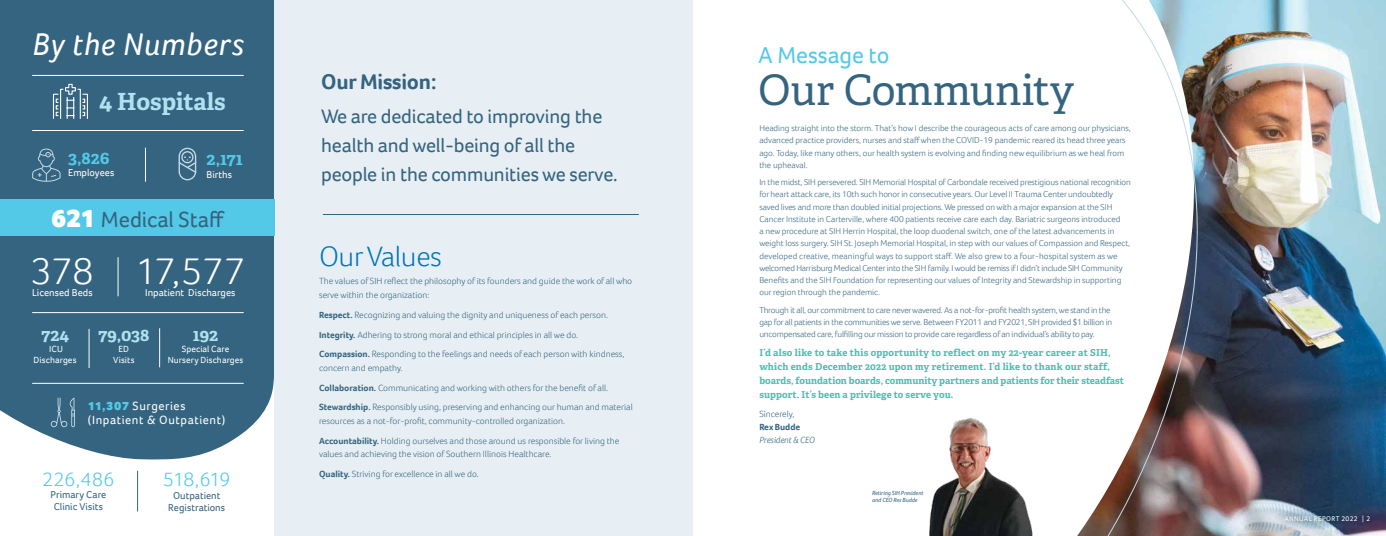
<style>
.page{position:relative;width:1386px;height:536px;background:#fff}
.page>*{position:absolute;margin:0;border:0;box-sizing:border-box;transform-origin:0 0}
.t1{font:42px "Adelle";letter-spacing:-.01em;color:#34647f}
.t2{font:300 38.85px "Foco";letter-spacing:-.005em;color:#fff}
.t3{font:italic 32.38px "Foco";letter-spacing:.015em;color:#fff}
.t4{font:300 28.88px "Foco";letter-spacing:-.01em;color:#0076bb}
.t5{font:23.62px "Foco";color:#54c8e7}
.t6{font:700 23.62px "Adelle";color:#afe1f1}
.t7{font:22.49px "Foco";color:#34647f}
.t8{font:700 21.88px "Foco";letter-spacing:-.01em;color:#34647f}
.t9{font:20.12px/28.9px "Foco";letter-spacing:-.01em;color:#34647f}
.t10{font:300 20.12px "Foco";letter-spacing:-.02em;color:#54c8e7}
.t11{font:700 17.32px "Adelle";letter-spacing:-.005em;color:#afe1f1}
.t12{font:700 17.32px "Adelle";letter-spacing:-.01em;color:#54c8e7}
.t13{font:12.25px/14.7px "Foco";letter-spacing:.05em;color:#fff}
.t14{font:10.24px "Foco";color:#fff}
.t15{font:10.24px/12.2px "Foco";color:#34647f;text-align:center}
.t16{font:700 9.62px/14px "Adelle";letter-spacing:.01em;color:#4ac0b0}
.t17{font:300 9.19px/19.9px "Foco";color:#34647f}
.t18{font:9.19px/11px "Foco";letter-spacing:.005em;color:#fff;text-align:center}
.t19{font:italic 300 9.19px "Foco";color:#34647f}
.t20{font:700 9.19px "Foco";color:#34647f}
.t21{font:300 8.75px/12.2px "Foco";letter-spacing:-.01em;color:#34647f}
.t22{font:7px "Foco";letter-spacing:.055em;color:#fff}
.t23{font:italic 6.12px/7.4px "Foco";letter-spacing:-.01em;color:#34647f}
.s1{font-weight:900;font-size:26.16px;color:#fff}
.s2{font-weight:900;color:#54c8e7}
.s3{font-weight:700}
</style>
<div class="page">
<img style="left:1242px;top:0;width:144px;height:536px">
<img style="left:1077px;top:0;width:165px;height:536px">
<div style="left:274px;top:0;width:419px;height:536px;background:#e8eff4"></div>
<svg style="left:1274px;top:507px;width:77px;height:22px"></svg>
<div style="left:1280px;top:511px;width:94px;height:15px;background:#000;opacity:.33"></div>
<img style="left:929px;top:418px;width:104px;height:118px">
<div style="left:0;top:0;width:274px;height:296px;background:#34647f"></div>
<hr style="left:32px;top:130px;width:212px;height:1px;background:#fff">
<hr style="left:32px;top:75px;width:212px;height:1px;background:#fff">
<svg style="left:52px;top:83px;width:37px;height:36px"></svg>
<div style="left:0;top:199px;width:274px;height:37px;background:#54c8e7"></div>
<svg style="left:32px;top:148px;width:29px;height:34px"></svg>
<svg style="left:178px;top:148px;width:18px;height:32px"></svg>
<hr style="left:145px;top:148px;width:1px;height:34px;background:#fff">
<svg style="left:0;top:296px;width:274px;height:164px;background:#4a758d"></svg>
<hr style="left:118px;top:257px;width:1px;height:39px;background:#fff">
<hr style="left:32px;top:312px;width:212px;height:1px;background:#fff">
<hr style="left:89px;top:329px;width:1px;height:39px;background:#fff">
<hr style="left:159px;top:328px;width:1px;height:39px;background:#fff">
<hr style="left:32px;top:383px;width:212px;height:1px;background:#fff">
<svg style="left:51px;top:397px;width:24px;height:30px"></svg>
<hr style="left:137px;top:470px;width:1px;height:41px;background:#34647f">
<hr style="left:323px;top:214px;width:316px;height:1px;background:#34647f">
<h3 class="t3" style="left:32px;top:22px;width:213px">By the Numbers</h3>
<h3 class="t6" style="left:99px;top:86px;width:128px">4 Hospitals</h3>
<h3 class="t12" style="left:68px;top:147px;width:43px">3,826</h3>
<p class="t14" style="left:68px;top:166px;width:48px">Employees</p>
<h3 class="t12" style="left:207px;top:148px;width:38px">2,171</h3>
<p class="t14" style="left:207px;top:167px;width:27px">Births</p>
<h3 class="t7" style="left:51px;top:204px;width:175px"><span class="s1">621</span> Medical Staff</h3>
<h2 class="t2" style="left:31px;top:244px;width:64px">378</h2>
<p class="t14" style="left:32px;top:285px;width:62px">Licensed Beds</p>
<h2 class="t2" style="left:136px;top:244px;width:111px">17,577</h2>
<p class="t14" style="left:145px;top:285px;width:92px">Inpatient Discharges</p>
<h3 class="t11" style="left:41px;top:323px;width:30px">724</h3>
<p class="t18" style="left:34px;top:343px;width:44px">ICU<br>Discharges</p>
<h3 class="t11" style="left:98px;top:323px;width:53px">79,038</h3>
<p class="t18" style="left:113px;top:343px;width:23px">ED<br>Visits</p>
<h3 class="t11" style="left:193px;top:323px;width:27px">192</h3>
<p class="t18" style="left:168px;top:343px;width:77px">Special Care<br>Nursery Discharges</p>
<h3 class="t13" style="left:88px;top:398px;width:139px"><span class="s2">11,307</span> Surgeries (Inpatient &amp; Outpatient)</h3>
<h3 class="t10" style="left:43px;top:465px;width:73px">226,486</h3>
<p class="t15" style="left:51px;top:488px;width:57px">Primary Care<br>Clinic Visits</p>
<h3 class="t10" style="left:163px;top:466px;width:69px">518,619</h3>
<p class="t15" style="left:168px;top:489px;width:58px">Outpatient<br>Registrations</p>
<h3 class="t8" style="left:321px;top:67px;width:117px">Our Mission:</h3>
<h3 class="t9" style="left:321px;top:101px;width:298px">We are dedicated to improving the health and well-being of all the people in the communities we serve.</h3>
<h3 class="t4" style="left:319px;top:237px;width:124px">Our Values</h3>
<p class="t17" style="left:319px;top:274px;width:315px;line-height:13.1px">The values of SIH reflect the philosophy of its founders and guide the work of all who serve within the organization:</p>
<p class="t17" style="left:319px;top:304px;width:307px"><span class="s3">Respect.</span> Recognizing and valuing the dignity and uniqueness of each person.<br><span class="s3">Integrity.</span> Adhering to strong moral and ethical principles in all we do.<br><span class="s3">Compassion.</span> Responding to the feelings and needs of each person with kindness,</p>
<p class="t17" style="left:319px;top:357px;width:315px">concern and empathy.<br><span class="s3">Collaboration.</span> Communicating and working with others for the benefit of all.<br><span class="s3">Stewardship.</span> Responsibly using, preserving and enhancing our human and material</p>
<p class="t17" style="left:319px;top:410px;width:302px">resources as a not-for-profit, community-controlled organization.<br><span class="s3">Accountability.</span> Holding ourselves and those around us responsible for living the</p>
<p class="t17" style="left:319px;top:443px;width:234px">values and achieving the vision of Southern Illinois Healthcare.<br><span class="s3">Quality.</span> Striving for excellence in all we do.</p>
<h3 class="t5" style="left:758px;top:39px;width:133px">A Message to</h3>
<h1 class="t1" style="left:758px;top:64px;width:318px">Our Community</h1>
<p class="t21" style="left:759px;top:122px;width:373px">Heading straight into the storm. That’s how I describe the courageous acts of care among our physicians, advanced practice providers, nurses and staff when the COVID-19 pandemic reared its head three years ago. Today, like many others, our health system is evolving and finding new equilibrium as we heal from the upheaval.</p>
<p class="t21" style="left:759px;top:176px;width:373px">In the midst, SIH persevered. SIH Memorial Hospital of Carbondale received prestigious national recognition for heart attack care, its 10th such honor in consecutive years. Our Level II Trauma Center undoubtedly saved lives and more than doubled initial projections. We pressed on with a major expansion at the SIH Cancer Institute in Carterville, where 400 patients receive care each day. Bariatric surgeons introduced<br>a new procedure at SIH Herrin Hospital, the loop duodenal switch, one of the latest advancements in weight loss surgery. SIH St. Joseph Memorial Hospital, in step with our values of Compassion and Respect, developed creative, meaningful ways to support staff. We also grew to a four-hospital system as we welcomed Harrisburg Medical Center into the SIH family. I would be remiss if I didn’t include SIH Community Benefits and the SIH Foundation for representing our values of Integrity and Stewardship in supporting our region through the pandemic.</p>
<p class="t21" style="left:759px;top:303px;width:354px">Through it all, our commitment to care never wavered. As a not-for-profit health system, we stand in the gap for all patients in the communities we serve. Between FY2011 and FY2021, SIH provided $1 billion in uncompensated care, fulfilling our mission to provide care regardless of an individual’s ability to pay.</p>
<p class="t16" style="left:759px;top:346px;width:366px">I’d also like to take this opportunity to reflect on my 22-year career at SIH, which ends December 2022 upon my retirement. I’d like to thank our staff, boards, foundation boards, community partners and patients for their steadfast support. It’s been a privilege to serve you.</p>
<p class="t17" style="left:759px;top:403px;width:37px">Sincerely,</p>
<p class="t20" style="left:759px;top:420px;width:42px">Rex Budde</p>
<p class="t19" style="left:759px;top:433px;width:57px">President &amp; CEO</p>
<p class="t23" style="left:872px;top:489px;width:53px">Retiring SIH President and CEO Rex Budde</p>
<p class="t22" style="left:1284px;top:514px;width:87px">ANNUAL REPORT 2022 | 2</p>
</div>
